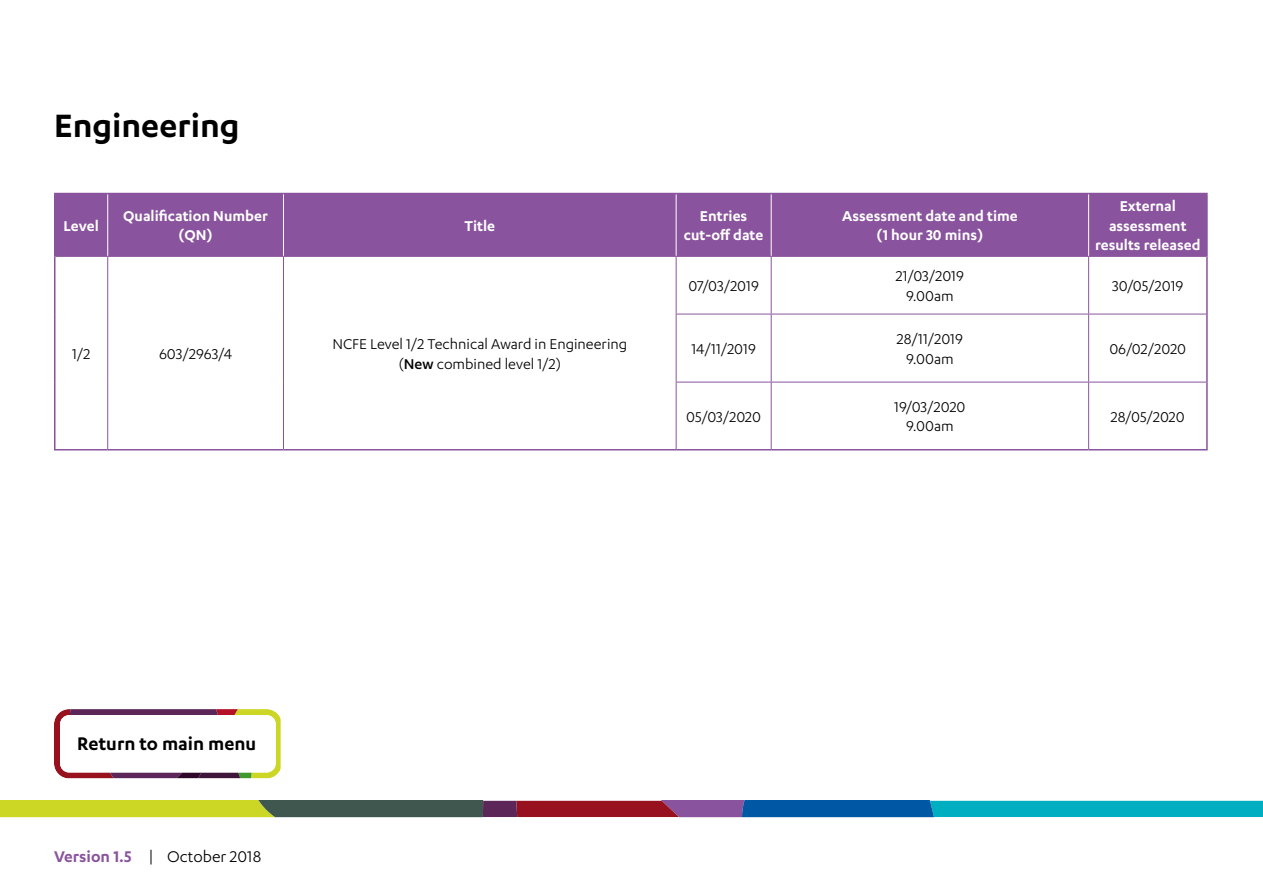
<style>
.page{position:relative;width:1263px;height:893px;background:#fff}
.page>*{position:absolute;margin:0;border:0;box-sizing:border-box;transform-origin:0 0}
.t1{font:600 37.5px "Karbon";color:#000}
.t2{font:600 21px "Karbon";color:#000}
.t3{font:18px "Karbon";color:#000}
.t4{font:16.5px/19.8px "Karbon";color:#000;text-align:center}
.t5{font:600 16.5px/19.8px "Karbon";color:#fff;text-align:center}
.s1{font-weight:500}
.s2{font-weight:600;color:#89549d}
</style>
<div class="page">
<svg style="left:0;top:801px;width:1263px;height:16px;background:#527e6f"></svg>
<div style="left:56px;top:194px;width:1150px;height:62px;background:#89549d"></div>
<hr style="left:107px;top:194px;width:1px;height:62px;background:#fff">
<hr style="left:283px;top:194px;width:1px;height:62px;background:#fff">
<hr style="left:676px;top:194px;width:1px;height:62px;background:#fff">
<hr style="left:771px;top:194px;width:1px;height:62px;background:#fff">
<hr style="left:1088px;top:194px;width:1px;height:62px;background:#fff">
<hr style="left:56px;top:256px;width:52px;height:1px;background:#89549d">
<hr style="left:108px;top:256px;width:175px;height:1px;background:#89549d">
<hr style="left:107px;top:257px;width:1px;height:57px;background:#89549d">
<hr style="left:283px;top:256px;width:393px;height:1px;background:#89549d">
<hr style="left:283px;top:257px;width:1px;height:57px;background:#89549d">
<hr style="left:107px;top:314px;width:1px;height:68px;background:#89549d">
<hr style="left:283px;top:314px;width:1px;height:68px;background:#89549d">
<hr style="left:107px;top:382px;width:1px;height:67px;background:#89549d">
<hr style="left:283px;top:382px;width:1px;height:67px;background:#89549d">
<hr style="left:54px;top:256px;width:2px;height:58px;background:#89549d">
<hr style="left:54px;top:314px;width:2px;height:68px;background:#89549d">
<hr style="left:54px;top:382px;width:2px;height:67px;background:#89549d">
<hr style="left:54px;top:449px;width:54px;height:1px;background:#89549d">
<hr style="left:108px;top:449px;width:175px;height:1px;background:#89549d">
<hr style="left:283px;top:449px;width:393px;height:1px;background:#89549d">
<hr style="left:676px;top:256px;width:95px;height:1px;background:#89549d">
<hr style="left:676px;top:257px;width:1px;height:57px;background:#89549d">
<hr style="left:771px;top:256px;width:318px;height:1px;background:#89549d">
<hr style="left:771px;top:257px;width:1px;height:57px;background:#89549d">
<hr style="left:1089px;top:256px;width:117px;height:1px;background:#89549d">
<hr style="left:1088px;top:257px;width:1px;height:57px;background:#89549d">
<hr style="left:676px;top:314px;width:95px;height:1px;background:#89549d">
<hr style="left:676px;top:314px;width:1px;height:68px;background:#89549d">
<hr style="left:771px;top:314px;width:318px;height:1px;background:#89549d">
<hr style="left:771px;top:314px;width:1px;height:68px;background:#89549d">
<hr style="left:1089px;top:314px;width:117px;height:1px;background:#89549d">
<hr style="left:1088px;top:314px;width:1px;height:68px;background:#89549d">
<hr style="left:676px;top:382px;width:95px;height:1px;background:#89549d">
<hr style="left:676px;top:382px;width:1px;height:67px;background:#89549d">
<hr style="left:771px;top:382px;width:318px;height:1px;background:#89549d">
<hr style="left:771px;top:382px;width:1px;height:67px;background:#89549d">
<hr style="left:1089px;top:382px;width:117px;height:1px;background:#89549d">
<hr style="left:1088px;top:382px;width:1px;height:67px;background:#89549d">
<hr style="left:1206px;top:256px;width:2px;height:58px;background:#89549d">
<hr style="left:1206px;top:314px;width:2px;height:68px;background:#89549d">
<hr style="left:1206px;top:382px;width:2px;height:67px;background:#89549d">
<hr style="left:676px;top:449px;width:95px;height:1px;background:#89549d">
<hr style="left:771px;top:449px;width:318px;height:1px;background:#89549d">
<hr style="left:1089px;top:449px;width:119px;height:1px;background:#89549d">
<hr style="left:54px;top:193px;width:54px;height:1px;background:#89549d">
<hr style="left:54px;top:194px;width:2px;height:62px;background:#89549d">
<hr style="left:108px;top:193px;width:175px;height:1px;background:#89549d">
<hr style="left:283px;top:193px;width:393px;height:1px;background:#89549d">
<hr style="left:676px;top:193px;width:95px;height:1px;background:#89549d">
<hr style="left:771px;top:193px;width:318px;height:1px;background:#89549d">
<hr style="left:1089px;top:193px;width:119px;height:1px;background:#89549d">
<hr style="left:1206px;top:194px;width:2px;height:62px;background:#89549d">
<svg style="left:54px;top:709px;width:227px;height:69px"></svg>
<h1 class="t1" style="left:54px;top:104px;width:187px">Engineering</h1>
<p class="t5" style="left:64px;top:215px;width:37px">Level</p>
<p class="t5" style="left:123px;top:205px;width:146px">Qualification Number (QN)</p>
<p class="t5" style="left:464px;top:215px;width:32px">Title</p>
<p class="t5" style="left:684px;top:205px;width:81px">Entries cut-off date</p>
<p class="t5" style="left:842px;top:205px;width:177px">Assessment date and time (1 hour 30 mins)</p>
<p class="t5" style="left:1095px;top:195px;width:107px">External assessment results released</p>
<p class="t4" style="left:72px;top:343px;width:20px">1/2</p>
<p class="t4" style="left:159px;top:343px;width:75px">603/2963/4</p>
<p class="t4" style="left:332px;top:333px;width:296px">NCFE Level 1/2 Technical Award in Engineering (<span class="s1">New</span> combined level 1/2)</p>
<p class="t4" style="left:688px;top:275px;width:72px">07/03/2019</p>
<p class="t4" style="left:896px;top:266px;width:70px">21/03/2019<br>9.00am</p>
<p class="t4" style="left:1112px;top:275px;width:73px">30/05/2019</p>
<p class="t4" style="left:691px;top:338px;width:66px">14/11/2019</p>
<p class="t4" style="left:897px;top:328px;width:68px">28/11/2019<br>9.00am</p>
<p class="t4" style="left:1109px;top:338px;width:78px">06/02/2020</p>
<p class="t4" style="left:686px;top:406px;width:77px">05/03/2020</p>
<p class="t4" style="left:894px;top:396px;width:73px">19/03/2020<br>9.00am</p>
<p class="t4" style="left:1111px;top:406px;width:76px">28/05/2020</p>
<p class="t2" style="left:77px;top:731px;width:181px">Return to main menu</p>
<p class="t3" style="left:54px;top:846px;width:209px"><span class="s2">Version 1.5</span> | October 2018</p>
</div>
